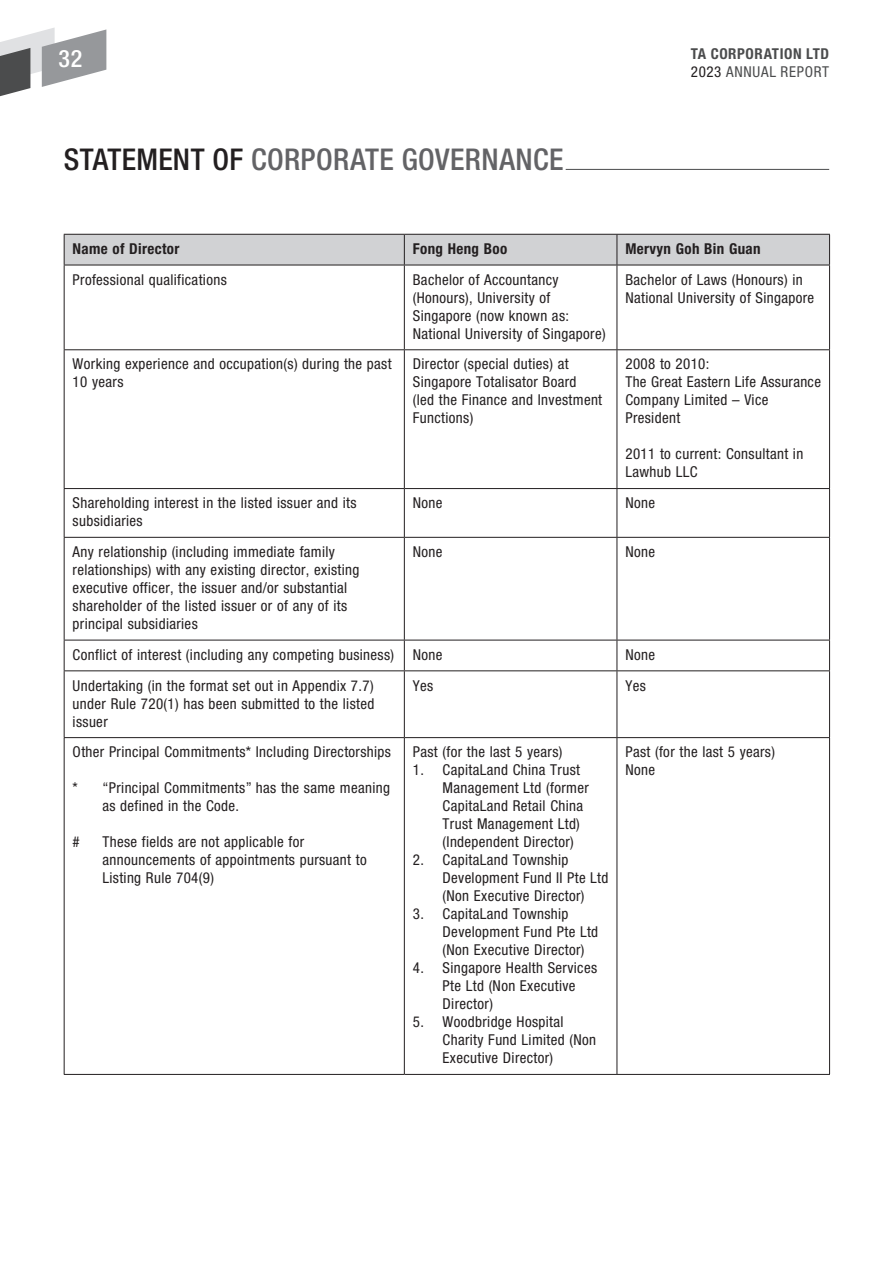
<style>
.page{position:relative;width:893px;height:1263px;background:#fff}
.page>*{position:absolute;margin:0;border:0;box-sizing:border-box;transform-origin:0 0}
.t1{font:500 condensed 30px "Helvetica Neue LT Std";letter-spacing:.01em;color:#636366}
.t2{font:500 condensed 24px "Helvetica Neue LT Std";color:#fff}
.t3{font:condensed 15px/18px "Helvetica Neue LT Std";letter-spacing:.025em;color:#231f20}
.t4{font:700 condensed 15px "Helvetica Neue LT Std";letter-spacing:.025em;color:#231f20}
.t5{font:700 condensed 15px/18px "Helvetica Neue LT Std";letter-spacing:.04em;color:#4b4c4d}
.s1{color:#231f20}
.s2{font-weight:400;color:#231f20}
.s3{font-weight:400}
</style>
<div class="page">
<div style="left:65px;top:235px;width:764px;height:30px;background:#d1d2d4"></div>
<hr style="left:64px;top:234px;width:340px;height:1px;background:#231f20">
<hr style="left:64px;top:235px;width:1px;height:30px;background:#231f20">
<hr style="left:404px;top:234px;width:213px;height:1px;background:#231f20">
<hr style="left:404px;top:235px;width:1px;height:30px;background:#231f20">
<hr style="left:617px;top:234px;width:213px;height:1px;background:#231f20">
<hr style="left:617px;top:235px;width:1px;height:30px;background:#231f20">
<hr style="left:829px;top:235px;width:1px;height:30px;background:#231f20">
<hr style="left:64px;top:265px;width:340px;height:1px;background:#231f20">
<hr style="left:404px;top:265px;width:213px;height:1px;background:#231f20">
<hr style="left:617px;top:265px;width:213px;height:1px;background:#231f20">
<hr style="left:64px;top:265px;width:1px;height:84px;background:#231f20">
<hr style="left:404px;top:265px;width:1px;height:84px;background:#231f20">
<hr style="left:617px;top:265px;width:1px;height:84px;background:#231f20">
<hr style="left:829px;top:265px;width:1px;height:84px;background:#231f20">
<hr style="left:64px;top:349px;width:340px;height:1px;background:#231f20">
<hr style="left:64px;top:350px;width:1px;height:138px;background:#231f20">
<hr style="left:404px;top:349px;width:213px;height:1px;background:#231f20">
<hr style="left:404px;top:350px;width:1px;height:138px;background:#231f20">
<hr style="left:617px;top:349px;width:213px;height:1px;background:#231f20">
<hr style="left:617px;top:350px;width:1px;height:138px;background:#231f20">
<hr style="left:829px;top:350px;width:1px;height:138px;background:#231f20">
<hr style="left:64px;top:488px;width:340px;height:1px;background:#231f20">
<hr style="left:64px;top:489px;width:1px;height:48px;background:#231f20">
<hr style="left:404px;top:488px;width:213px;height:1px;background:#231f20">
<hr style="left:404px;top:489px;width:1px;height:48px;background:#231f20">
<hr style="left:617px;top:488px;width:213px;height:1px;background:#231f20">
<hr style="left:617px;top:489px;width:1px;height:48px;background:#231f20">
<hr style="left:829px;top:489px;width:1px;height:48px;background:#231f20">
<hr style="left:64px;top:537px;width:340px;height:1px;background:#231f20">
<hr style="left:64px;top:538px;width:1px;height:102px;background:#231f20">
<hr style="left:404px;top:537px;width:213px;height:1px;background:#231f20">
<hr style="left:404px;top:538px;width:1px;height:102px;background:#231f20">
<hr style="left:617px;top:537px;width:213px;height:1px;background:#231f20">
<hr style="left:617px;top:538px;width:1px;height:102px;background:#231f20">
<hr style="left:829px;top:538px;width:1px;height:102px;background:#231f20">
<hr style="left:64px;top:640px;width:340px;height:1px;background:#231f20">
<hr style="left:64px;top:640px;width:1px;height:30px;background:#231f20">
<hr style="left:404px;top:640px;width:213px;height:1px;background:#231f20">
<hr style="left:404px;top:640px;width:1px;height:30px;background:#231f20">
<hr style="left:617px;top:640px;width:213px;height:1px;background:#231f20">
<hr style="left:617px;top:640px;width:1px;height:30px;background:#231f20">
<hr style="left:829px;top:640px;width:1px;height:30px;background:#231f20">
<hr style="left:64px;top:670px;width:340px;height:1px;background:#231f20">
<hr style="left:64px;top:671px;width:1px;height:66px;background:#231f20">
<hr style="left:404px;top:670px;width:213px;height:1px;background:#231f20">
<hr style="left:404px;top:671px;width:1px;height:66px;background:#231f20">
<hr style="left:617px;top:670px;width:213px;height:1px;background:#231f20">
<hr style="left:617px;top:671px;width:1px;height:66px;background:#231f20">
<hr style="left:829px;top:671px;width:1px;height:66px;background:#231f20">
<hr style="left:64px;top:737px;width:340px;height:1px;background:#231f20">
<hr style="left:64px;top:738px;width:1px;height:336px;background:#231f20">
<hr style="left:404px;top:737px;width:213px;height:1px;background:#231f20">
<hr style="left:404px;top:738px;width:1px;height:336px;background:#231f20">
<hr style="left:617px;top:737px;width:213px;height:1px;background:#231f20">
<hr style="left:617px;top:738px;width:1px;height:336px;background:#231f20">
<hr style="left:829px;top:738px;width:1px;height:336px;background:#231f20">
<hr style="left:64px;top:1074px;width:340px;height:1px;background:#231f20">
<hr style="left:404px;top:1074px;width:213px;height:1px;background:#231f20">
<hr style="left:617px;top:1074px;width:213px;height:1px;background:#231f20">
<svg style="left:0;top:28px;width:106px;height:69px"></svg>
<hr style="left:566px;top:169px;width:263px;height:1px;background:#4b4c4d">
<h2 class="t2" style="left:59px;top:44px;width:25px">32</h2>
<h1 class="t1" style="left:64px;top:142px;width:501px"><span class="s1">STATEMENT OF</span> CORPORATE GOVERNANCE</h1>
<p class="t5" style="left:691px;top:45px;width:140px">TA CORPORATION LTD<br><span class="s2">2023</span> <span class="s3">ANNUAL REPORT</span></p>
<p class="t4" style="left:73px;top:240px;width:108px">Name of Director</p>
<p class="t4" style="left:413px;top:240px;width:96px">Fong Heng Boo</p>
<p class="t4" style="left:625px;top:240px;width:137px">Mervyn Goh Bin Guan</p>
<p class="t3" style="left:73px;top:270px;width:156px">Professional qualifications</p>
<p class="t3" style="left:413px;top:270px;width:194px">Bachelor of Accountancy (Honours), University of<br>Singapore (now known as:<br>National University of Singapore)</p>
<p class="t3" style="left:625px;top:270px;width:190px">Bachelor of Laws (Honours) in<br>National University of Singapore</p>
<p class="t3" style="left:73px;top:355px;width:320px">Working experience and occupation(s) during the past<br>10 years</p>
<p class="t3" style="left:413px;top:355px;width:191px">Director (special duties) at<br>Singapore Totalisator Board<br>(led the Finance and Investment<br>Functions)</p>
<p class="t3" style="left:625px;top:355px;width:197px">2008 to 2010:<br>The Great Eastern Life Assurance<br>Company Limited – Vice<br>President</p>
<p class="t3" style="left:625px;top:445px;width:179px">2011 to current: Consultant in<br>Lawhub LLC</p>
<p class="t3" style="left:73px;top:494px;width:285px">Shareholding interest in the listed issuer and its subsidiaries</p>
<p class="t3" style="left:413px;top:494px;width:31px">None</p>
<p class="t3" style="left:625px;top:494px;width:31px">None</p>
<p class="t3" style="left:73px;top:543px;width:288px">Any relationship (including immediate family relationships) with any existing director, existing executive officer, the issuer and/or substantial shareholder of the listed issuer or of any of its principal subsidiaries</p>
<p class="t3" style="left:413px;top:543px;width:31px">None</p>
<p class="t3" style="left:625px;top:543px;width:31px">None</p>
<p class="t3" style="left:73px;top:645px;width:371px">Conflict of interest (including any competing business) None</p>
<p class="t3" style="left:625px;top:645px;width:31px">None</p>
<p class="t3" style="left:73px;top:676px;width:303px;text-align:justify">Undertaking (in the format set out in Appendix 7.7) under Rule 720(1) has been submitted to the listed issuer</p>
<p class="t3" style="left:413px;top:676px;width:22px">Yes</p>
<p class="t3" style="left:625px;top:676px;width:22px">Yes</p>
<p class="t3" style="left:73px;top:743px;width:320px">Other Principal Commitments* Including Directorships</p>
<p class="t3" style="left:102px;top:779px;width:289px;text-indent:-30px">* “Principal Commitments” has the same meaning as defined in the Code.</p>
<p class="t3" style="left:73px;top:833px;width:9px">#</p>
<p class="t3" style="left:102px;top:833px;width:266px">These fields are not applicable for announcements of appointments pursuant to<br>Listing Rule 704(9)</p>
<p class="t3" style="left:413px;top:743px;width:151px">Past (for the last 5 years)</p>
<p class="t3" style="left:443px;top:761px;width:148px;text-indent:-30px">1. CapitaLand China Trust<br>Management Ltd (former<br>CapitaLand Retail China<br>Trust Management Ltd) (Independent Director)</p>
<p class="t3" style="left:443px;top:851px;width:167px;text-indent:-30px">2. CapitaLand Township<br>Development Fund II Pte Ltd (Non Executive Director)</p>
<p class="t3" style="left:443px;top:905px;width:157px;text-indent:-30px">3. CapitaLand Township<br>Development Fund Pte Ltd (Non Executive Director)</p>
<p class="t3" style="left:443px;top:959px;width:156px;text-indent:-30px">4. Singapore Health Services<br>Pte Ltd (Non Executive<br>Director)</p>
<p class="t3" style="left:443px;top:1013px;width:155px;text-indent:-30px">5. Woodbridge Hospital<br>Charity Fund Limited (Non<br>Executive Director)</p>
<p class="t3" style="left:625px;top:743px;width:151px">Past (for the last 5 years)<br>None</p>
</div>
